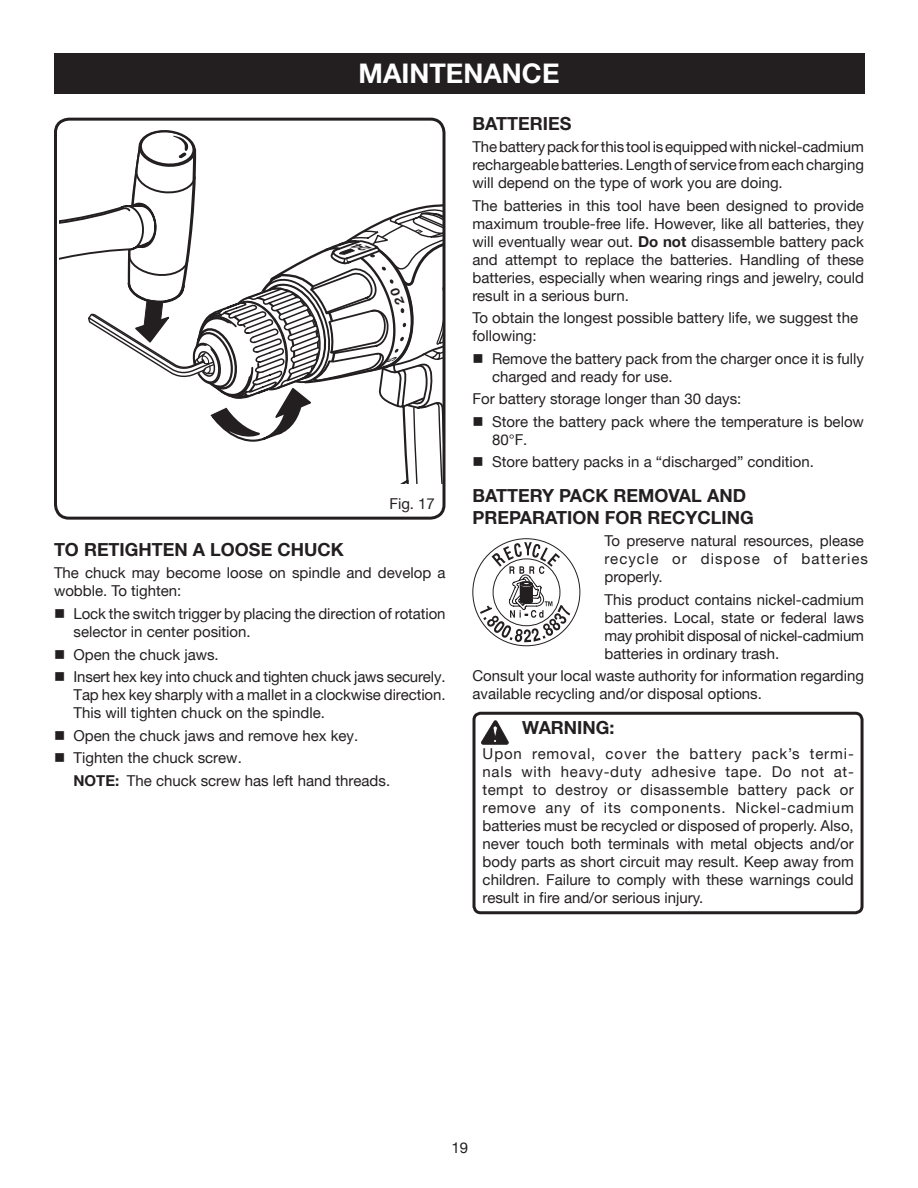
<style>
.page{position:relative;width:918px;height:1188px;background:#fff}
.page>*{position:absolute;margin:0;border:0;box-sizing:border-box;transform-origin:0 0}
.t1{font:700 27px "Helvetica Neue";color:#fff}
.t2{font:700 18px/21.6px "Helvetica Neue";color:#231f20}
.t3{font:15px/18px "Helvetica Neue";color:#231f20}
.s1{font-weight:700}
</style>
<div class="page">
<div style="left:54px;top:53px;width:810px;height:41px;background:#231f20"></div>
<svg style="left:472px;top:538px;width:108px;height:108px"></svg>
<svg style="left:472px;top:711px;width:392px;height:202px"></svg>
<svg style="left:54px;top:117px;width:392px;height:401px"></svg>
<svg style="left:60px;top:130px;width:384px;height:354px"></svg>
<h1 class="t1" style="left:359px;top:57px;width:202px">MAINTENANCE</h1>
<p class="t2" style="left:472px;top:112px;width:100px">BATTERIES</p>
<p class="t3" style="left:472px;top:138px;width:393px;text-align:justify">The battery pack for this tool is equipped with nickel-cadmium rechargeable batteries. Length of service from each charging will depend on the type of work you are doing.</p>
<p class="t3" style="left:472px;top:196px;width:393px;text-align:justify">The batteries in this tool have been designed to provide maximum trouble-free life. However, like all batteries, they will eventually wear out. <span class="s1">Do not</span> disassemble battery pack and attempt to replace the batteries. Handling of these batteries, especially when wearing rings and jewelry, could result in a serious burn.</p>
<p class="t3" style="left:472px;top:309px;width:387px">To obtain the longest possible battery life, we suggest the following:</p>
<p class="t3" style="left:492px;top:349px;width:373px;text-indent:-20px">■ Remove the battery pack from the charger once it is fully charged and ready for use.</p>
<p class="t3" style="left:472px;top:390px;width:270px">For battery storage longer than 30 days:</p>
<p class="t3" style="left:492px;top:412px;width:374px;text-indent:-20px">■ Store the battery pack where the temperature is below<br>80°F.</p>
<p class="t3" style="left:472px;top:453px;width:343px">■ Store battery packs in a “discharged” condition.</p>
<p class="t2" style="left:472px;top:485px;width:283px">BATTERY PACK REMOVAL AND<br>PREPARATION FOR RECYCLING</p>
<p class="t3" style="left:604px;top:532px;width:265px">To preserve natural resources, please recycle or dispose of batteries properly.</p>
<p class="t3" style="left:604px;top:590px;width:261px;text-align:justify">This product contains nickel-cadmium batteries. Local, state or federal laws may prohibit disposal of nickel-cadmium batteries in ordinary trash.</p>
<p class="t3" style="left:472px;top:667px;width:393px">Consult your local waste authority for information regarding available recycling and/or disposal options.</p>
<p class="t2" style="left:522px;top:716px;width:94px">WARNING:</p>
<p class="t3" style="left:483px;top:745px;width:373px;text-align:justify">Upon removal, cover the battery pack’s termi&shy;nals with heavy-duty adhesive tape. Do not at&shy;tempt to destroy or disassemble battery pack or remove any of its components. Nickel-cadmium batteries must be recycled or disposed of properly. Also, never touch both terminals with metal objects and/or body parts as short circuit may result. Keep away from children. Failure to comply with these warnings could result in fire and/or serious injury.</p>
<p class="t3" style="left:389px;top:494px;width:47px">Fig. 17</p>
<p class="t2" style="left:54px;top:538px;width:291px">TO RETIGHTEN A LOOSE CHUCK</p>
<p class="t3" style="left:54px;top:564px;width:393px">The chuck may become loose on spindle and develop a wobble. To tighten:</p>
<p class="t3" style="left:74px;top:604px;width:374px;text-indent:-20px">■ Lock the switch trigger by placing the direction of rotation selector in center position.</p>
<p class="t3" style="left:54px;top:645px;width:166px">■ Open the chuck jaws.</p>
<p class="t3" style="left:74px;top:668px;width:374px;text-align:justify;text-indent:-20px">■ Insert hex key into chuck and tighten chuck jaws securely.<br>Tap hex key sharply with a mallet in a clockwise direction.<br>This will tighten chuck on the spindle.</p>
<p class="t3" style="left:54px;top:726px;width:306px">■ Open the chuck jaws and remove hex key.</p>
<p class="t3" style="left:74px;top:746px;width:318px;line-height:22.5px;text-indent:-20px">■ Tighten the chuck screw.<br><span class="s1">NOTE:</span> The chuck screw has left hand threads.</p>
<p class="t3" style="left:451px;top:1139px;width:18px">19</p>
</div>
